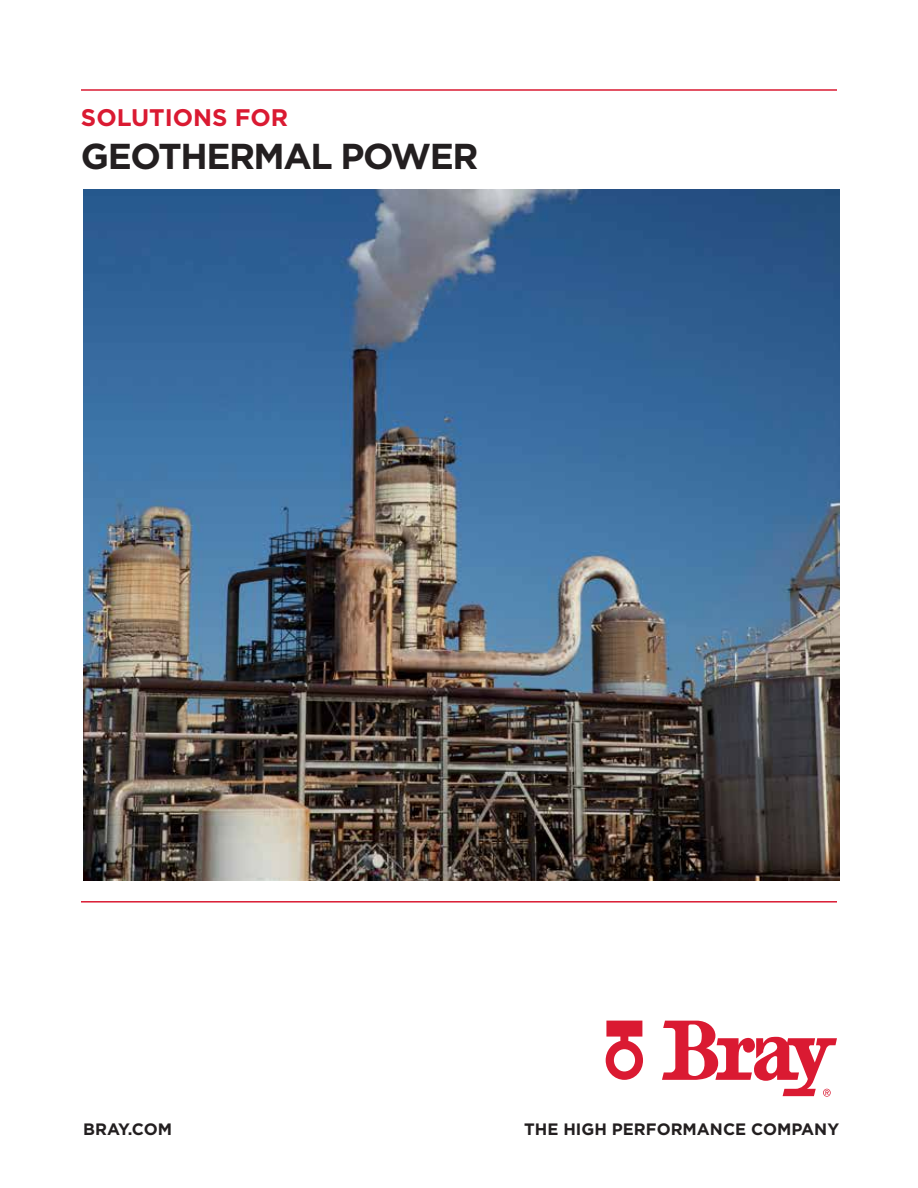
<style>
.page{position:relative;width:918px;height:1188px;background:#fff}
.page>*{position:absolute;margin:0;border:0;box-sizing:border-box;transform-origin:0 0}
.t1{font:700 36px "Gotham";letter-spacing:-.04em;color:#231f20}
.t2{font:700 24px "Gotham";color:#da1a32}
.t3{font:700 16.5px "Gotham";color:#231f20}
</style>
<div class="page">
<img style="left:83px;top:189px;width:756px;height:691px">
<hr style="left:81px;top:89px;width:756px;height:2px;background:#da1a32">
<hr style="left:81px;top:901px;width:756px;height:2px;background:#da1a32">
<svg style="left:662px;top:1021px;width:175px;height:76px"></svg>
<svg style="left:606px;top:1021px;width:37px;height:59px"></svg>
<h2 class="t2" style="left:81px;top:102px;width:209px">SOLUTIONS FOR</h2>
<h1 class="t1" style="left:81px;top:132px;width:399px">GEOTHERMAL POWER</h1>
<p class="t3" style="left:83px;top:1118px;width:90px">BRAY.COM</p>
<p class="t3" style="left:524px;top:1118px;width:317px">THE HIGH PERFORMANCE COMPANY</p>
</div>
